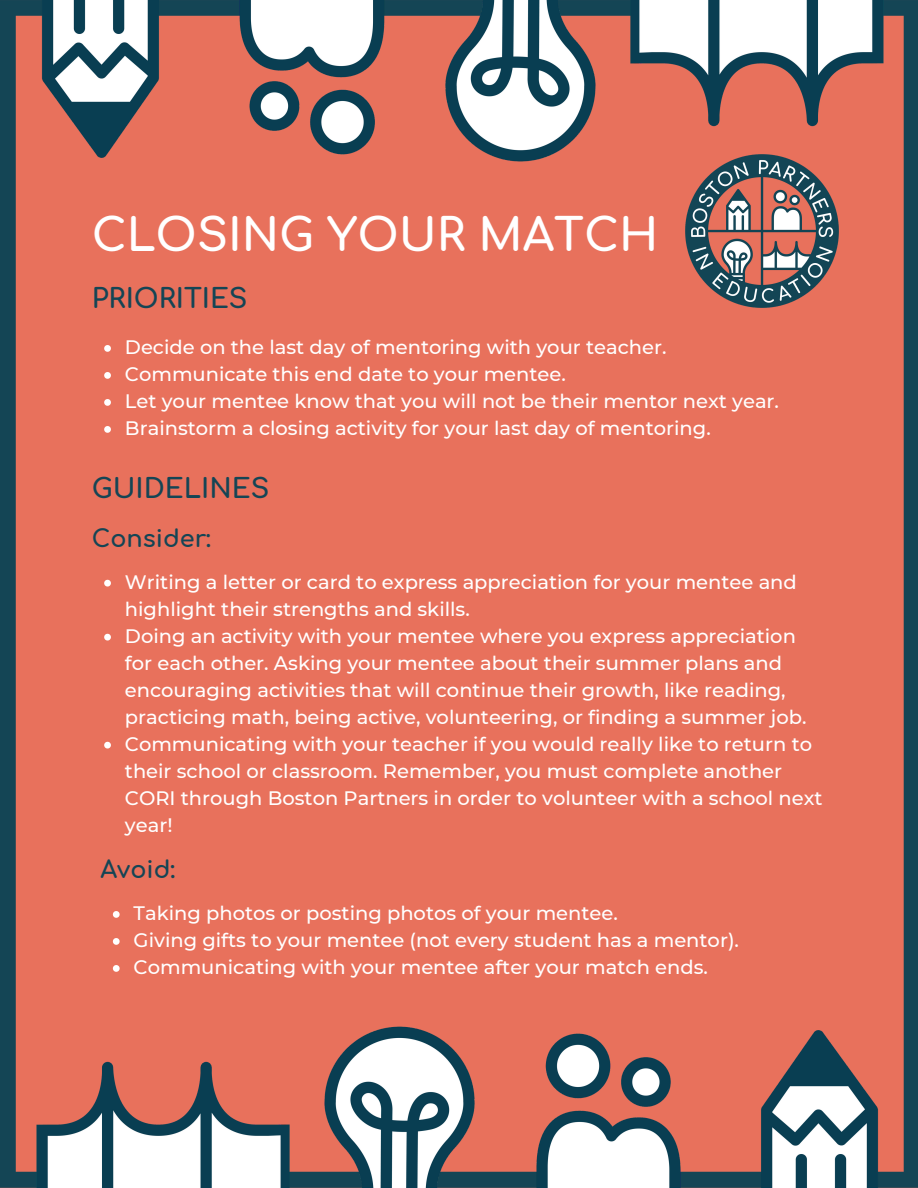
<style>
.page{position:relative;width:918px;height:1188px;background:#e8715c}
.page>*{position:absolute;margin:0;border:0;box-sizing:border-box;transform-origin:0 0}
.t1{font:700 45px "Comfortaa";color:#fff}
.t2{font:700 27px "Comfortaa";color:#144555}
.t3{font:700 23.85px "Comfortaa";color:#144555}
.t4{font:500 19.5px/27px "Montserrat";color:#fff}
</style>
<div class="page">
<img style="left:300px;top:997px;width:236px;height:191px">
<img style="left:27px;top:995px;width:273px;height:193px">
<img style="left:472px;top:998px;width:212px;height:190px">
<img style="left:684px;top:997px;width:234px;height:191px">
<img style="left:384px;top:0;width:236px;height:191px">
<img style="left:620px;top:0;width:274px;height:194px">
<img style="left:236px;top:0;width:212px;height:190px">
<img style="left:0;top:0;width:236px;height:192px">
<img style="left:658px;top:128px;width:207px;height:207px">
<svg style="left:104px;top:580px;width:7px;height:7px"></svg>
<svg style="left:104px;top:634px;width:7px;height:7px"></svg>
<svg style="left:104px;top:742px;width:7px;height:7px"></svg>
<svg style="left:104px;top:345px;width:7px;height:7px"></svg>
<svg style="left:104px;top:372px;width:7px;height:7px"></svg>
<svg style="left:104px;top:399px;width:7px;height:7px"></svg>
<svg style="left:104px;top:426px;width:7px;height:7px"></svg>
<svg style="left:113px;top:911px;width:7px;height:7px"></svg>
<svg style="left:113px;top:938px;width:7px;height:7px"></svg>
<svg style="left:113px;top:965px;width:7px;height:7px"></svg>
<p class="t1" style="left:92px;top:211px;width:568px">CLOSING YOUR MATCH</p>
<p class="t2" style="left:92px;top:284px;width:157px">PRIORITIES</p>
<p class="t4" style="left:125px;top:334px;width:543px">Decide on the last day of mentoring with your teacher.</p>
<p class="t4" style="left:125px;top:361px;width:442px">Communicate this end date to your mentee.</p>
<p class="t4" style="left:125px;top:388px;width:656px">Let your mentee know that you will not be their mentor next year.</p>
<p class="t4" style="left:125px;top:415px;width:587px">Brainstorm a closing activity for your last day of mentoring.</p>
<p class="t2" style="left:92px;top:474px;width:179px">GUIDELINES</p>
<p class="t3" style="left:92px;top:526px;width:121px">Consider:</p>
<p class="t4" style="left:125px;top:568px;width:673px">Writing a letter or card to express appreciation for your mentee and highlight their strengths and skills.</p>
<p class="t4" style="left:125px;top:622px;width:683px">Doing an activity with your mentee where you express appreciation for each other. Asking your mentee about their summer plans and encouraging activities that will continue their growth, like reading, practicing math, being active, volunteering, or finding a summer job.</p>
<p class="t4" style="left:125px;top:730px;width:699px">Communicating with your teacher if you would really like to return to their school or classroom. Remember, you must complete another CORI through Boston Partners in order to volunteer with a school next year!</p>
<p class="t3" style="left:101px;top:857px;width:76px">Avoid:</p>
<p class="t4" style="left:134px;top:900px;width:486px">Taking photos or posting photos of your mentee.</p>
<p class="t4" style="left:134px;top:927px;width:607px">Giving gifts to your mentee (not every student has a mentor).</p>
<p class="t4" style="left:134px;top:954px;width:576px">Communicating with your mentee after your match ends.</p>
</div>
